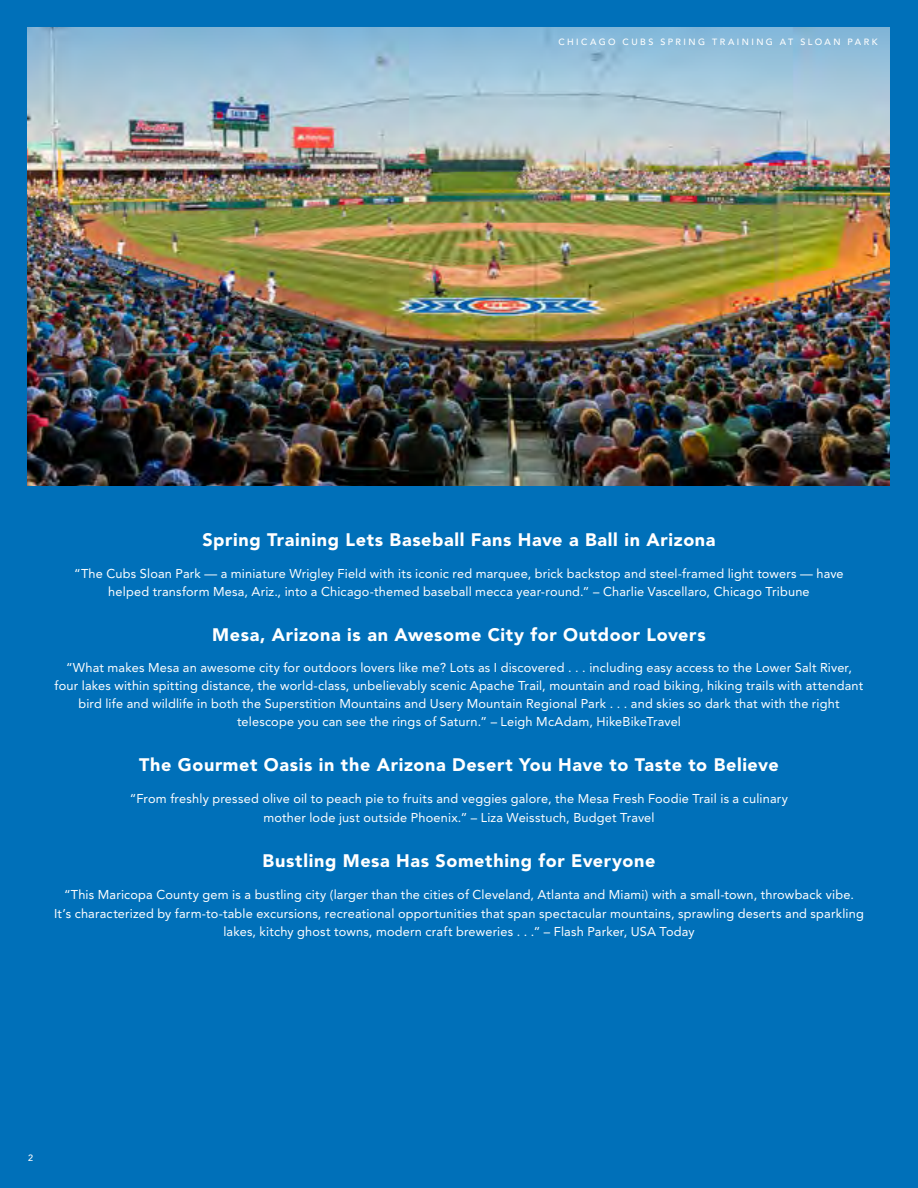
<style>
.page{position:relative;width:918px;height:1188px;background:#0070b9}
.page>*{position:absolute;margin:0;border:0;box-sizing:border-box;transform-origin:0 0}
.t1{font:900 18px "Avenir";letter-spacing:.035em;color:#fff}
.t2{font:12.75px/18px "Avenir";letter-spacing:.015em;color:#fff;text-align:center}
.t3{font:500 9px "Avenir";letter-spacing:.27em;color:#fff}
</style>
<div class="page">
<img style="left:27px;top:27px;width:863px;height:459px">
<p class="t3" style="left:558px;top:36px;width:321px">CHICAGO CUBS SPRING TRAINING AT SLOAN PARK</p>
<h1 class="t1" style="left:202px;top:529px;width:515px">Spring Training Lets Baseball Fans Have a Ball in Arizona</h1>
<p class="t2" style="left:74px;top:564px;width:771px">“The Cubs Sloan Park — a miniature Wrigley Field with its iconic red marquee, brick backstop and steel-framed light towers — have helped transform Mesa, Ariz., into a Chicago-themed baseball mecca year-round.” – Charlie Vascellaro, Chicago Tribune</p>
<h1 class="t1" style="left:212px;top:624px;width:495px">Mesa, Arizona is an Awesome City for Outdoor Lovers</h1>
<p class="t2" style="left:55px;top:659px;width:810px">“What makes Mesa an awesome city for outdoors lovers like me? Lots as I discovered . . . including easy access to the Lower Salt River, four lakes within spitting distance, the world-class, unbelievably scenic Apache Trail, mountain and road biking, hiking trails with attendant bird life and wildlife in both the Superstition Mountains and Usery Mountain Regional Park . . . and skies so dark that with the right telescope you can see the rings of Saturn.” – Leigh McAdam, HikeBikeTravel</p>
<h1 class="t1" style="left:139px;top:754px;width:641px">The Gourmet Oasis in the Arizona Desert You Have to Taste to Believe</h1>
<p class="t2" style="left:130px;top:789px;width:660px;line-height:19.5px">“From freshly pressed olive oil to peach pie to fruits and veggies galore, the Mesa Fresh Foodie Trail is a culinary mother lode just outside Phoenix.” – Liza Weisstuch, Budget Travel</p>
<h1 class="t1" style="left:263px;top:850px;width:394px">Bustling Mesa Has Something for Everyone</h1>
<p class="t2" style="left:54px;top:885px;width:811px;line-height:19.5px">“This Maricopa County gem is a bustling city (larger than the cities of Cleveland, Atlanta and Miami) with a small-town, throwback vibe.<br>It’s characterized by farm-to-table excursions, recreational opportunities that span spectacular mountains, sprawling deserts and sparkling</p>
<p class="t2" style="left:223px;top:923px;width:473px">lakes, kitchy ghost towns, modern craft breweries . . .” – Flash Parker, USA Today</p>
<p class="t3" style="left:28px;top:1153px;width:7px">2</p>
</div>
